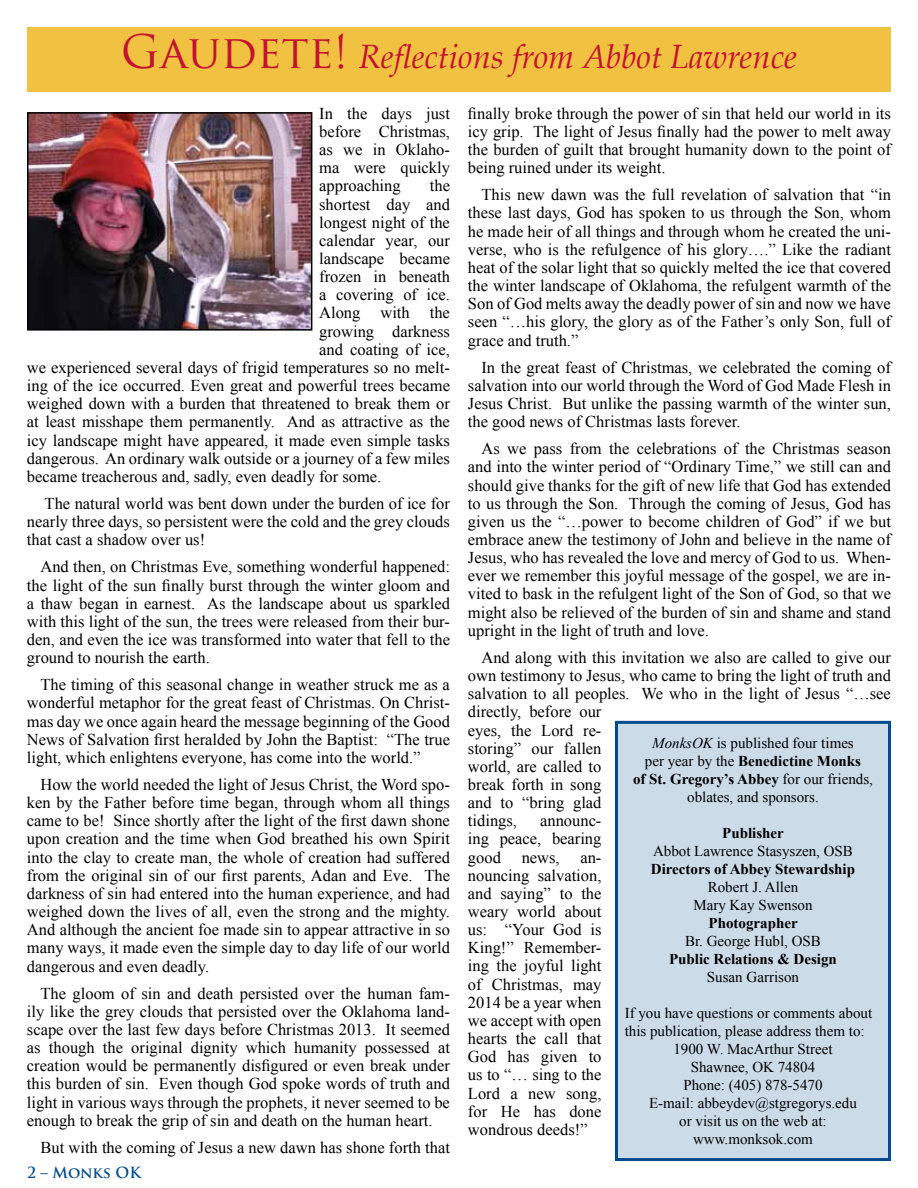
<style>
.page{position:relative;width:918px;height:1188px;background:#fff}
.page>*{position:absolute;margin:0;border:0;box-sizing:border-box;transform-origin:0 0}
.t1{font:italic 33px "Palatino";color:#c41230}
.t2{font:16.5px/18.1px "Times New Roman";color:#000;text-align:justify}
.t3{font:15px/18px "Times New Roman";color:#000;text-align:center}
.t4{font:700 15px "Times New Roman";color:#000}
.t5{font:700 15px "Trajan Pro";letter-spacing:-.005em;color:#004b8d}
.s1{font-family:"Trajan Pro";font-style:normal;font-size:45px}
.s2{font-style:italic}
.s3{font-weight:700}
</style>
<div class="page">
<div style="left:27px;top:27px;width:864px;height:65px;background:#f1c141"></div>
<div style="left:616px;top:722px;width:274px;height:438px;background:#ccdbe8"></div>
<div style="left:615px;top:721px;width:276px;height:440px;border:3px solid #004b8d"></div>
<img style="left:30px;top:115px;width:279px;height:213px">
<div style="left:27px;top:112px;width:285px;height:219px;border:2px solid #000"></div>
<h1 class="t1" style="left:121px;top:30px;width:678px"><span class="s1">GAUDETE!</span> Reflections from Abbot Lawrence</h1>
<p class="t2" style="left:319px;top:104px;width:132px">In the days just before Christmas, as we in Oklaho&shy;ma were quickly approaching</p>
<p class="t2" style="left:430px;top:177px;width:22px">the</p>
<p class="t2" style="left:319px;top:195px;width:132px">shortest day and</p>
<p class="t2" style="left:319px;top:213px;width:132px">longest night of the</p>
<p class="t2" style="left:319px;top:231px;width:132px">calendar year, our</p>
<p class="t2" style="left:319px;top:249px;width:132px">landscape became</p>
<p class="t2" style="left:319px;top:267px;width:132px">frozen in beneath</p>
<p class="t2" style="left:319px;top:285px;width:132px">a covering of ice.</p>
<p class="t2" style="left:319px;top:304px;width:132px">Along with the</p>
<p class="t2" style="left:319px;top:322px;width:132px">growing darkness</p>
<p class="t2" style="left:319px;top:340px;width:132px">and coating of ice,</p>
<p class="t2" style="left:27px;top:358px;width:424px">we experienced several days of frigid temperatures so no melt-</p>
<p class="t2" style="left:27px;top:376px;width:425px">ing of the ice occurred. Even great and powerful trees became</p>
<p class="t2" style="left:27px;top:394px;width:424px">weighed down with a burden that threatened to break them or</p>
<p class="t2" style="left:27px;top:413px;width:424px">at least misshape them permanently. And as attractive as the</p>
<p class="t2" style="left:27px;top:431px;width:425px">icy landscape might have appeared, it made even simple tasks</p>
<p class="t2" style="left:27px;top:449px;width:425px">dangerous. An ordinary walk outside or a journey of a few miles</p>
<p class="t2" style="left:27px;top:467px;width:356px">became treacherous and, sadly, even deadly for some.</p>
<p class="t2" style="left:27px;top:494px;width:424px;text-indent:18px">The natural world was bent down under the burden of ice for nearly three days, so persistent were the cold and the grey clouds that cast a shadow over us!</p>
<p class="t2" style="left:27px;top:558px;width:425px;text-indent:13px">And then, on Christmas Eve, something wonderful happened: the light of the sun finally burst through the winter gloom and a thaw began in earnest. As the landscape about us sparkled with this light of the sun, the trees were released from their bur&shy;den, and even the ice was transformed into water that fell to the ground to nourish the earth.</p>
<p class="t2" style="left:27px;top:675px;width:425px;text-indent:13px">The timing of this seasonal change in weather struck me as a wonderful metaphor for the great feast of Christmas. On Christ&shy;mas day we once again heard the message beginning of the Good News of Salvation first heralded by John the Baptist: “The true light, which enlightens everyone, has come into the world.”</p>
<p class="t2" style="left:27px;top:775px;width:425px;text-indent:13px">How the world needed the light of Jesus Christ, the Word spo&shy;ken by the Father before time began, through whom all things came to be! Since shortly after the light of the first dawn shone upon creation and the time when God breathed his own Spirit into the clay to create man, the whole of creation had suffered from the original sin of our first parents, Adan and Eve. The darkness of sin had entered into the human experience, and had weighed down the lives of all, even the strong and the mighty.<br>And although the ancient foe made sin to appear attractive in so many ways, it made even the simple day to day life of our world dangerous and even deadly.</p>
<p class="t2" style="left:27px;top:984px;width:425px;text-indent:13px">The gloom of sin and death persisted over the human fam&shy;ily like the grey clouds that persisted over the Oklahoma land&shy;scape over the last few days before Christmas 2013. It seemed as though the original dignity which humanity possessed at creation would be permanently disfigured or even break under this burden of sin. Even though God spoke words of truth and light in various ways through the prophets, it never seemed to be enough to break the grip of sin and death on the human heart.</p>
<p class="t2" style="left:40px;top:1138px;width:411px">But with the coming of Jesus a new dawn has shone forth that</p>
<p class="t5" style="left:27px;top:1163px;width:115px">2 – Monks OK</p>
<p class="t2" style="left:468px;top:104px;width:424px">finally broke through the power of sin that held our world in its icy grip. The light of Jesus finally had the power to melt away the burden of guilt that brought humanity down to the point of being ruined under its weight.</p>
<p class="t2" style="left:468px;top:185px;width:425px;text-indent:13px">This new dawn was the full revelation of salvation that “in these last days, God has spoken to us through the Son, whom he made heir of all things and through whom he created the uni&shy;verse, who is the refulgence of his glory….” Like the radiant heat of the solar light that so quickly melted the ice that covered the winter landscape of Oklahoma, the refulgent warmth of the Son of God melts away the deadly power of sin and now we have seen “…his glory, the glory as of the Father’s only Son, full of grace and truth.”</p>
<p class="t2" style="left:468px;top:358px;width:425px;text-indent:13px">In the great feast of Christmas, we celebrated the coming of salvation into our world through the Word of God Made Flesh in Jesus Christ. But unlike the passing warmth of the winter sun, the good news of Christmas lasts forever.</p>
<p class="t2" style="left:468px;top:439px;width:425px;text-indent:13px">As we pass from the celebrations of the Christmas season and into the winter period of “Ordinary Time,” we still can and should give thanks for the gift of new life that God has extended to us through the Son. Through the coming of Jesus, God has given us the “…power to become children of God” if we but embrace anew the testimony of John and believe in the name of Jesus, who has revealed the love and mercy of God to us. When&shy;ever we remember this joyful message of the gospel, we are in&shy;vited to bask in the refulgent light of the Son of God, so that we might also be relieved of the burden of sin and shame and stand upright in the light of truth and love.</p>
<p class="t2" style="left:468px;top:648px;width:425px;text-align:left;text-indent:13px">And along with this invitation we also are called to give our own testimony to Jesus, who came to bring the light of truth and salvation to all peoples. We who in the light of Jesus “…see directly, before our<br>eyes, the Lord re-<br>storing” our fallen<br>world, are called to<br>break forth in song<br>and to “bring glad<br>tidings,</p>
<p class="t3" style="left:633px;top:734px;width:241px"><span class="s2">MonksOK</span> is published four times<br>per year by the <span class="s3">Benedictine Monks<br>of St. Gregory’s Abbey</span> for our friends, oblates, and sponsors.</p>
<p class="t4" style="left:722px;top:822px;width:63px">Publisher</p>
<p class="t3" style="left:653px;top:842px;width:201px">Abbot Lawrence Stasyszen, OSB</p>
<p class="t4" style="left:651px;top:858px;width:206px">Directors of Abbey Stewardship</p>
<p class="t3" style="left:693px;top:878px;width:121px">Robert J. Allen<br>Mary Kay Swenson</p>
<p class="t4" style="left:709px;top:912px;width:91px">Photographer</p>
<p class="t3" style="left:685px;top:932px;width:137px">Br. George Hubl, OSB</p>
<p class="t4" style="left:669px;top:948px;width:169px">Public Relations &amp; Design</p>
<p class="t3" style="left:707px;top:968px;width:94px">Susan Garrison</p>
<p class="t3" style="left:625px;top:1004px;width:249px">If you have questions or comments about</p>
<p class="t3" style="left:625px;top:1022px;width:241px">this publication, please address them to:</p>
<p class="t3" style="left:673px;top:1040px;width:161px">1900 W. MacArthur Street</p>
<p class="t3" style="left:691px;top:1058px;width:126px">Shawnee, OK 74804</p>
<p class="t3" style="left:683px;top:1076px;width:141px">Phone: (405) 878-5470</p>
<p class="t3" style="left:649px;top:1094px;width:209px">E-mail: abbeydev@stgregorys.edu</p>
<p class="t3" style="left:679px;top:1112px;width:149px">or visit us on the web at:</p>
<p class="t3" style="left:693px;top:1130px;width:121px">www.monksok.com</p>
<p class="t2" style="left:468px;top:811px;width:135px;text-indent:72px">announc&shy;ing peace, bearing good</p>
<p class="t2" style="left:522px;top:848px;width:40px">news,</p>
<p class="t2" style="left:468px;top:848px;width:135px;text-indent:112px">an&shy;nouncing salvation, and saying” to the weary world about us: “Your God is King!” Remember&shy;ing the joyful light of Christmas, may 2014 be a year when we accept with open hearts the call that God has given to us to “… sing to the Lord a new song, for He has done wondrous deeds!”</p>
</div>
